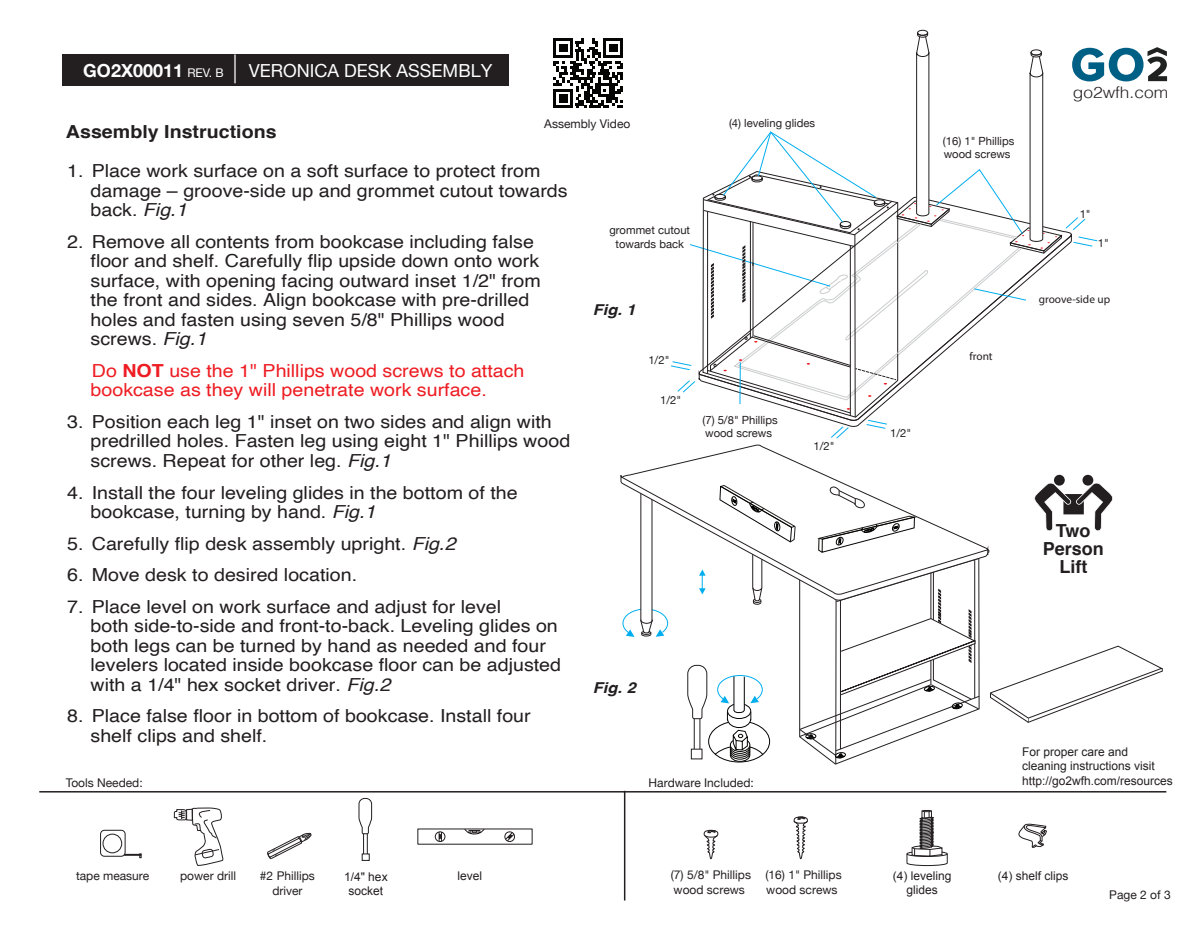
<style>
.page{position:relative;width:1202px;height:932px;background:#fff}
.page>*{position:absolute;margin:0;border:0;box-sizing:border-box;transform-origin:0 0}
.t1{font:28.8px "Helvetica Neue";color:#fff;scale:.62 1}
.t2{font:18px/19.5px "Helvetica";color:#231f20;scale:1.09 1}
.t3{font:18px/19.5px "Helvetica";color:#ee1d23;scale:1.09 1}
.t4{font:700 18px "Helvetica";color:#231f20;scale:1.09 1}
.t5{font:18px "Helvetica Neue";color:#fff}
.t6{font:700 18px "Helvetica Neue";color:#fff}
.t7{font:700 18px/18px "Helvetica";color:#231f20;text-align:center}
.t8{font:300 15.9px "Helvetica";color:#231f20;scale:1.09 1}
.t9{font:italic 700 15px "Helvetica";color:#231f20;scale:1.09 1}
.t10{font:12px/14.4px "Helvetica Neue";color:#231f20}
.t11{font:12px/14.4px "Arial";color:#231f20;text-align:center}
.t12{font:12px "Helvetica Neue";color:#fff}
.t13{font:11.25px/13.5px "Helvetica Neue";color:#231f20}
.t14{font:11.25px "Myriad Pro";color:#231f20}
.s1{font-weight:400;font-size:12px}
.s2{font-style:italic}
.s3{font-weight:700}
</style>
<div class="page">
<div style="left:917px;top:30px;width:11px;height:6px;border:1px solid #231f20;border-radius:50%"></div>
<div style="left:63px;top:54px;width:446px;height:32px;background:#231f20"></div>
<hr style="left:39px;top:791px;width:1127px;height:1px;background:#231f20">
<svg style="left:703px;top:829px;width:16px;height:31px"></svg>
<svg style="left:267px;top:833px;width:45px;height:26px"></svg>
<svg style="left:173px;top:807px;width:51px;height:59px"></svg>
<div style="left:100px;top:829px;width:25px;height:27px;border:1px solid #231f20;border-radius:4px"></div>
<svg style="left:124px;top:853px;width:17px;height:5px"></svg>
<div style="left:103px;top:833px;width:19px;height:20px;border:1px solid #231f20;border-radius:50%"></div>
<svg style="left:358px;top:797px;width:14px;height:64px"></svg>
<svg style="left:362px;top:853px;width:7px;height:7px"></svg>
<svg style="left:906px;top:810px;width:42px;height:56px"></svg>
<div style="left:435px;top:831px;width:10px;height:11px;border:1px solid #231f20;border-radius:50%"></div>
<svg style="left:438px;top:832px;width:4px;height:9px"></svg>
<svg style="left:464px;top:828px;width:52px;height:14px"></svg>
<svg style="left:793px;top:816px;width:15px;height:44px"></svg>
<svg style="left:1018px;top:823px;width:29px;height:25px"></svg>
<hr style="left:624px;top:790px;width:1px;height:110px;background:#231f20">
<svg style="left:553px;top:32px;width:614px;height:733px"></svg>
<p class="t6" style="left:83px;top:57px;width:142px">GO2X00011 <span class="s1">REV. B</span></p>
<h1 class="t1" style="left:233px;top:46px;width:8px">|</h1>
<p class="t5" style="left:249px;top:58px;width:245px">VERONICA DESK ASSEMBLY</p>
<p class="t6" style="left:173px;top:57px;width:12px">2</p>
<p class="t12" style="left:215px;top:65px;width:9px">A</p>
<p class="t4" style="left:66px;top:117px;width:195px">Assembly Instructions</p>
<p class="t10" style="left:544px;top:117px;width:88px">Assembly Video</p>
<p class="t2" style="left:91px;top:162px;width:439px;text-indent:-23px">1. Place work surface on a soft surface to protect from damage – groove-side up and grommet cutout towards back. <span class="s2">Fig.1</span></p>
<p class="t2" style="left:91px;top:232px;width:414px;text-indent:-23px">2. Remove all contents from bookcase including false floor and shelf. Carefully flip upside down onto work surface, with opening facing outward inset 1/2" from the front and sides. Align bookcase with pre-drilled holes and fasten using seven 5/8" Phillips wood screws. <span class="s2">Fig.1</span></p>
<p class="t3" style="left:91px;top:361px;width:400px">Do <span class="s3">NOT</span> use the 1" Phillips wood screws to attach bookcase as they will penetrate work surface.</p>
<p class="t2" style="left:91px;top:412px;width:441px;text-indent:-23px">3. Position each leg 1" inset on two sides and align with predrilled holes. Fasten leg using eight 1" Phillips wood screws. Repeat for other leg. <span class="s2">Fig.1</span></p>
<p class="t2" style="left:91px;top:483px;width:393px;text-indent:-23px">4. Install the four leveling glides in the bottom of the bookcase, turning by hand. <span class="s2">Fig.1</span></p>
<p class="t2" style="left:67px;top:534px;width:358px">5. Carefully flip desk assembly upright. <span class="s2">Fig.2</span></p>
<p class="t2" style="left:67px;top:565px;width:267px">6. Move desk to desired location.</p>
<p class="t2" style="left:91px;top:597px;width:433px;text-indent:-23px">7. Place level on work surface and adjust for level<br>both side-to-side and front-to-back. Leveling glides on both legs can be turned by hand as needed and four levelers located inside bookcase floor can be adjusted with a 1/4" hex socket driver. <span class="s2">Fig.2</span></p>
<p class="t2" style="left:91px;top:706px;width:405px;text-indent:-23px">8. Place false floor in bottom of bookcase. Install four shelf clips and shelf.</p>
<p class="t13" style="left:609px;top:224px;width:82px;text-align:center">grommet cutout towards back</p>
<p class="t9" style="left:593px;top:297px;width:41px">Fig. 1</p>
<p class="t13" style="left:648px;top:354px;width:23px">1/2"</p>
<p class="t13" style="left:660px;top:394px;width:23px">1/2"</p>
<p class="t9" style="left:593px;top:675px;width:41px">Fig. 2</p>
<p class="t13" style="left:729px;top:117px;width:88px">(4) leveling glides</p>
<p class="t13" style="left:702px;top:413px;width:77px">(7) 5/8" Phillips wood screws</p>
<p class="t13" style="left:813px;top:440px;width:23px">1/2"</p>
<p class="t13" style="left:890px;top:427px;width:23px">1/2"</p>
<p class="t13" style="left:943px;top:134px;width:73px">(16) 1" Phillips wood screws</p>
<p class="t14" style="left:969px;top:349px;width:25px">front</p>
<p class="t8" style="left:1072px;top:79px;width:89px">go2wfh.com</p>
<p class="t13" style="left:1079px;top:208px;width:13px">1"</p>
<p class="t13" style="left:1098px;top:237px;width:13px">1"</p>
<p class="t14" style="left:1038px;top:292px;width:73px">groove-side up</p>
<p class="t7" style="left:1042px;top:522px;width:63px">Two<br>Person<br>Lift</p>
<p class="t11" style="left:1022px;top:744px;width:134px;text-align:left">For proper care and cleaning instructions visit</p>
<p class="t10" style="left:66px;top:776px;width:78px">Tools Needed:</p>
<p class="t10" style="left:648px;top:776px;width:107px">Hardware Included:</p>
<p class="t11" style="left:1022px;top:773px;width:152px">http://go2wfh.com/resources</p>
<p class="t10" style="left:76px;top:868px;width:75px">tape measure</p>
<p class="t10" style="left:180px;top:868px;width:57px">power drill</p>
<p class="t10" style="left:260px;top:869px;width:56px;text-align:center">#2 Phillips driver</p>
<p class="t10" style="left:671px;top:868px;width:82px">(7) 5/8" Phillips wood screws</p>
<p class="t10" style="left:765px;top:868px;width:78px">(16) 1" Phillips wood screws</p>
<p class="t11" style="left:344px;top:869px;width:45px">1/4" hex socket</p>
<p class="t11" style="left:457px;top:868px;width:26px">level</p>
<p class="t11" style="left:893px;top:868px;width:60px">(4) leveling glides</p>
<p class="t11" style="left:997px;top:868px;width:72px">(4) shelf clips</p>
<p class="t10" style="left:1109px;top:887px;width:63px">Page 2 of 3</p>
</div>
